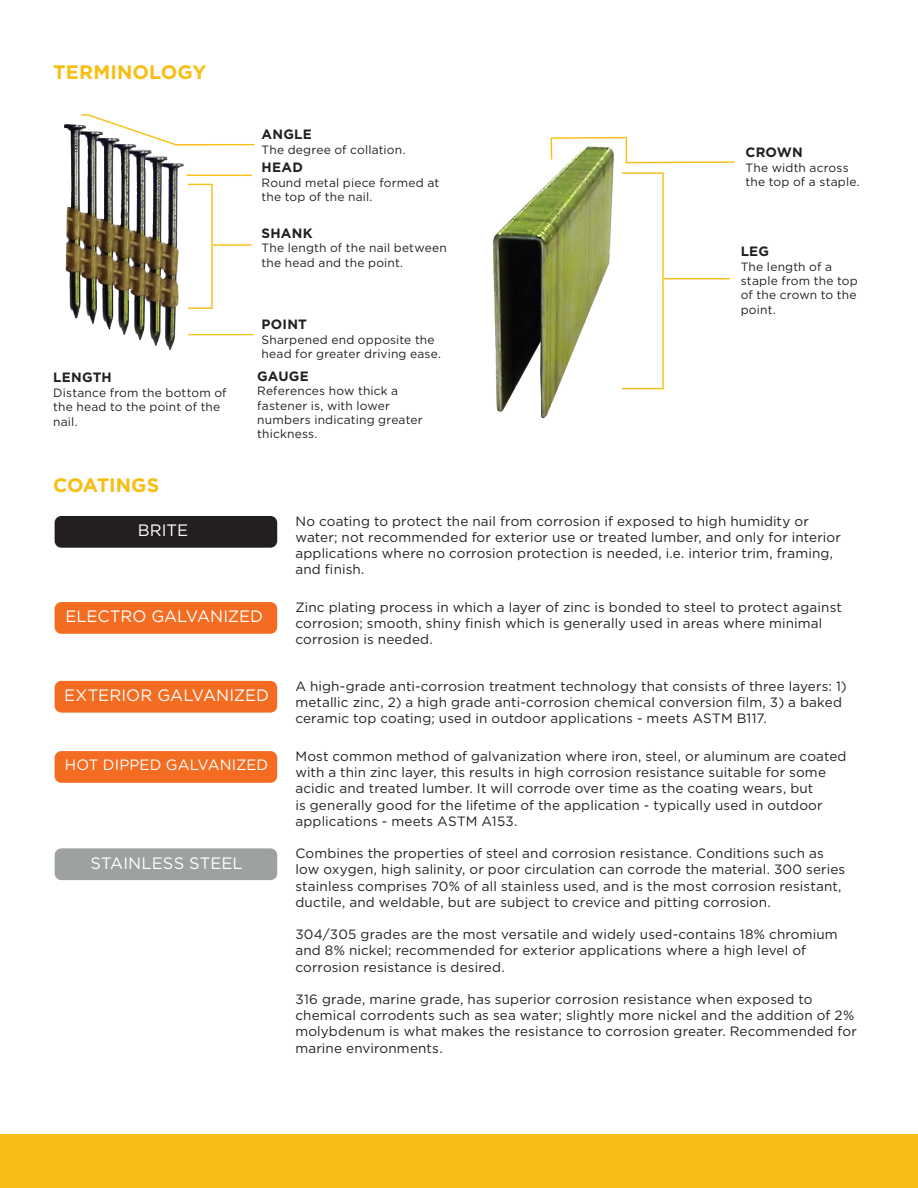
<style>
.page{position:relative;width:918px;height:1188px;background:#fff}
.page>*{position:absolute;margin:0;border:0;box-sizing:border-box;transform-origin:0 0}
.t1{font:700 19.5px "Gotham";letter-spacing:.005em;color:#f8be14}
.t2{font:16.5px "Gotham";color:#fff}
.t3{font:15px "Gotham";letter-spacing:.005em;color:#fff}
.t4{font:13.5px/16.2px "Gotham";letter-spacing:.01em;color:#231f20}
.t5{font:700 13.5px "Gotham";letter-spacing:.015em;color:#231f20}
.t6{font:12px/14.4px "Gotham";letter-spacing:.015em;color:#231f20}
</style>
<div class="page">
<div style="left:55px;top:516px;width:222px;height:32px;background:#231f20;border-radius:7px"></div>
<div style="left:55px;top:602px;width:222px;height:32px;background:#f36c21;border-radius:7px"></div>
<div style="left:55px;top:681px;width:222px;height:32px;background:#f36c21;border-radius:7px"></div>
<div style="left:55px;top:848px;width:222px;height:32px;background:#9ea1a1;border-radius:7px"></div>
<div style="left:55px;top:751px;width:222px;height:32px;background:#f36c21;border-radius:7px"></div>
<img style="left:65px;top:124px;width:119px;height:226px">
<svg style="left:188px;top:183px;width:26px;height:126px"></svg>
<svg style="left:80px;top:114px;width:175px;height:33px"></svg>
<svg style="left:212px;top:243px;width:40px;height:4px"></svg>
<svg style="left:186px;top:174px;width:66px;height:3px"></svg>
<div style="left:188px;top:333px;width:67px;height:3px;background:#f9bf14;border:1px solid #fff"></div>
<img style="left:492px;top:185px;width:64px;height:234px">
<svg style="left:546px;top:136px;width:189px;height:258px"></svg>
<svg style="left:662px;top:275px;width:71px;height:7px"></svg>
<div style="left:0;top:1134px;width:918px;height:54px;background:#f7be16"></div>
<h1 class="t1" style="left:53px;top:59px;width:155px">TERMINOLOGY</h1>
<p class="t5" style="left:53px;top:369px;width:60px">LENGTH</p>
<p class="t6" style="left:53px;top:385px;width:175px">Distance from the bottom of the head to the point of the nail.</p>
<h1 class="t1" style="left:53px;top:472px;width:107px">COATINGS</h1>
<p class="t5" style="left:262px;top:125px;width:52px">ANGLE</p>
<p class="t6" style="left:262px;top:142px;width:146px">The degree of collation.</p>
<p class="t5" style="left:262px;top:159px;width:43px">HEAD</p>
<p class="t6" style="left:262px;top:175px;width:179px">Round metal piece formed at the top of the nail.</p>
<p class="t5" style="left:262px;top:224px;width:53px">SHANK</p>
<p class="t6" style="left:262px;top:241px;width:187px">The length of the nail between the head and the point.</p>
<p class="t5" style="left:262px;top:315px;width:47px">POINT</p>
<p class="t6" style="left:262px;top:332px;width:181px">Sharpened end opposite the head for greater driving ease.</p>
<p class="t5" style="left:257px;top:367px;width:53px">GAUGE</p>
<p class="t6" style="left:257px;top:383px;width:167px">References how thick a fastener is, with lower numbers indicating greater thickness.</p>
<p class="t5" style="left:746px;top:144px;width:59px">CROWN</p>
<p class="t6" style="left:746px;top:160px;width:116px">The width across the top of a staple.</p>
<p class="t5" style="left:741px;top:243px;width:30px">LEG</p>
<p class="t6" style="left:741px;top:259px;width:118px">The length of a staple from the top of the crown to the point.</p>
<p class="t2" style="left:138px;top:520px;width:52px">BRITE</p>
<p class="t2" style="left:65px;top:606px;width:199px">ELECTRO GALVANIZED</p>
<p class="t2" style="left:64px;top:685px;width:207px">EXTERIOR GALVANIZED</p>
<p class="t3" style="left:65px;top:755px;width:205px">HOT DIPPED GALVANIZED</p>
<p class="t2" style="left:90px;top:852px;width:154px">STAINLESS STEEL</p>
<p class="t4" style="left:295px;top:513px;width:547px">No coating to protect the nail from corrosion if exposed to high humidity or water; not recommended for exterior use or treated lumber, and only for interior applications where no corrosion protection is needed, i.e. interior trim, framing, and finish.</p>
<p class="t4" style="left:295px;top:599px;width:548px">Zinc plating process in which a layer of zinc is bonded to steel to protect against corrosion; smooth, shiny finish which is generally used in areas where minimal corrosion is needed.</p>
<p class="t4" style="left:295px;top:678px;width:553px">A high-grade anti-corrosion treatment technology that consists of three layers: 1) metallic zinc, 2) a high grade anti-corrosion chemical conversion film, 3) a baked ceramic top coating; used in outdoor applications - meets ASTM B117.</p>
<p class="t4" style="left:295px;top:748px;width:553px">Most common method of galvanization where iron, steel, or aluminum are coated with a thin zinc layer, this results in high corrosion resistance suitable for some acidic and treated lumber. It will corrode over time as the coating wears, but<br>is generally good for the lifetime of the application - typically used in outdoor applications - meets ASTM A153.</p>
<p class="t4" style="left:295px;top:845px;width:551px">Combines the properties of steel and corrosion resistance. Conditions such as low oxygen, high salinity, or poor circulation can corrode the material. 300 series stainless comprises 70% of all stainless used, and is the most corrosion resistant, ductile, and weldable, but are subject to crevice and pitting corrosion.</p>
<p class="t4" style="left:295px;top:926px;width:544px">304/305 grades are the most versatile and widely used-contains 18% chromium and 8% nickel; recommended for exterior applications where a high level of corrosion resistance is desired.</p>
<p class="t4" style="left:295px;top:991px;width:563px">316 grade, marine grade, has superior corrosion resistance when exposed to chemical corrodents such as sea water; slightly more nickel and the addition of 2% molybdenum is what makes the resistance to corrosion greater. Recommended for marine environments.</p>
</div>
